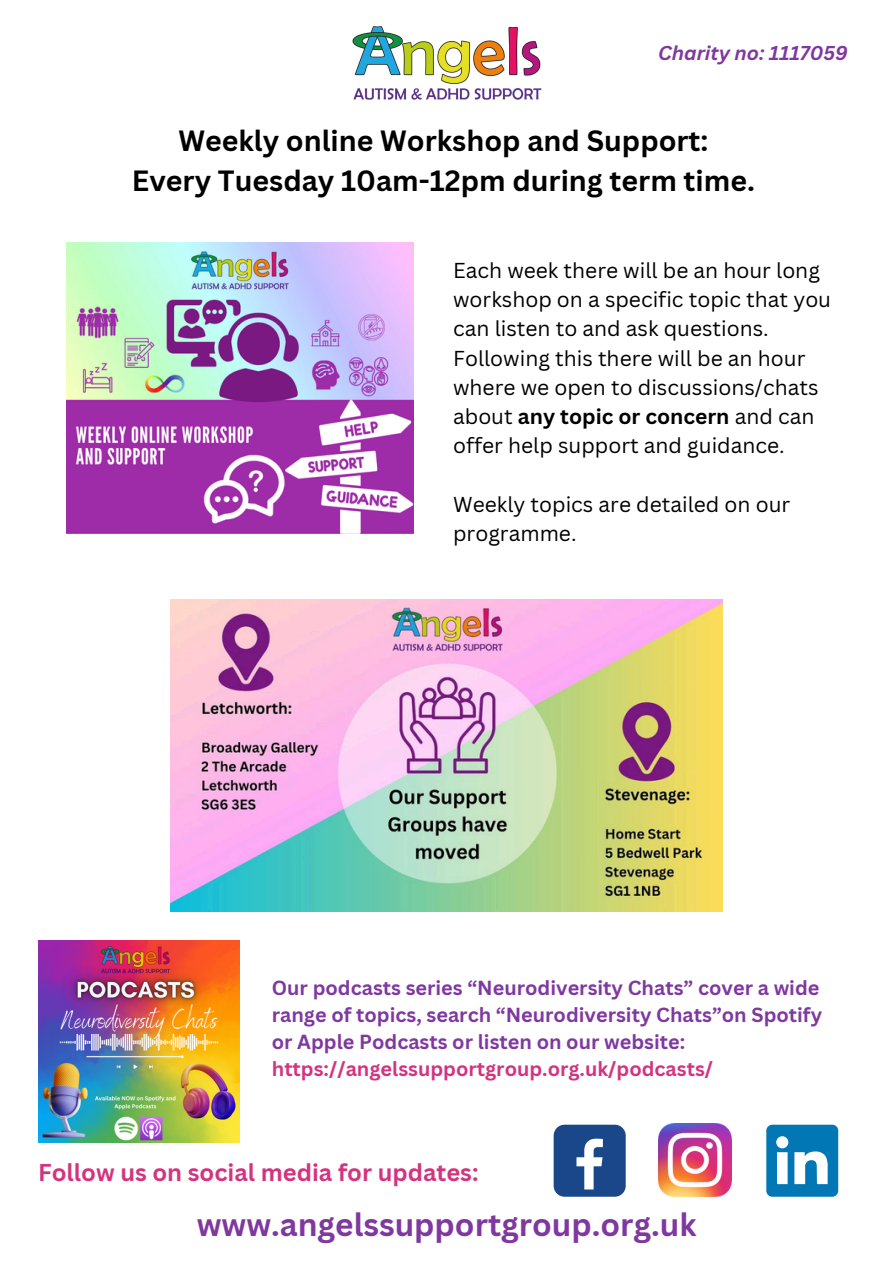
<style>
.page{position:relative;width:894px;height:1264px;background:#fff}
.page>*{position:absolute;margin:0;border:0;box-sizing:border-box;transform-origin:0 0}
.t1{font:700 31.5px "Canva Sans";color:#7f389f}
.t2{font:700 28.5px/39.3px "Canva Sans";color:#000;text-align:center}
.t3{font:700 23.7px "Canva Sans";color:#d3337f}
.t4{font:21px/29.2px "Canva Sans";color:#000}
.t5{font:700 19.8px/27px "Canva Sans";color:#7f389f}
.t6{font:italic 700 19.5px "Canva Sans";color:#7f389f}
.s1{font-weight:700}
.s2{color:#d3337f}
</style>
<div class="page">
<img style="left:352px;top:26px;width:190px;height:74px">
<div style="left:553px;top:1124px;width:72px;height:72px;background:#1a4789;border-radius:11px"></div>
<svg style="left:576px;top:1138px;width:26px;height:51px"></svg>
<img style="left:658px;top:1123px;width:73px;height:73px">
<svg style="left:766px;top:1124px;width:72px;height:72px"></svg>
<img style="left:38px;top:940px;width:202px;height:202px">
<img style="left:67px;top:243px;width:346px;height:290px">
<img style="left:171px;top:599px;width:551px;height:312px">
<p class="t6" style="left:658px;top:39px;width:191px">Charity no: 1117059</p>
<p class="t2" style="left:132px;top:121px;width:624px">Weekly online Workshop and Support:<br>Every Tuesday 10am-12pm during term time.</p>
<p class="t4" style="left:453px;top:255px;width:379px">Each week there will be an hour long workshop on a specific topic that you can listen to and ask questions.<br>Following this there will be an hour where we open to discussions/chats about <span class="s1">any topic or concern</span> and can offer help support and guidance.</p>
<p class="t4" style="left:453px;top:489px;width:338px">Weekly topics are detailed on our programme.</p>
<p class="t5" style="left:272px;top:974px;width:551px">Our podcasts series “Neurodiversity Chats” cover a wide range of topics, search “Neurodiversity Chats”on Spotify or Apple Podcasts or listen on our website: <span class="s2">https://angelssupportgroup.org.uk/podcasts/</span></p>
<h3 class="t3" style="left:38px;top:1156px;width:442px">Follow us on social media for updates:</h3>
<h1 class="t1" style="left:197px;top:1201px;width:501px">www.angelssupportgroup.org.uk</h1>
</div>
